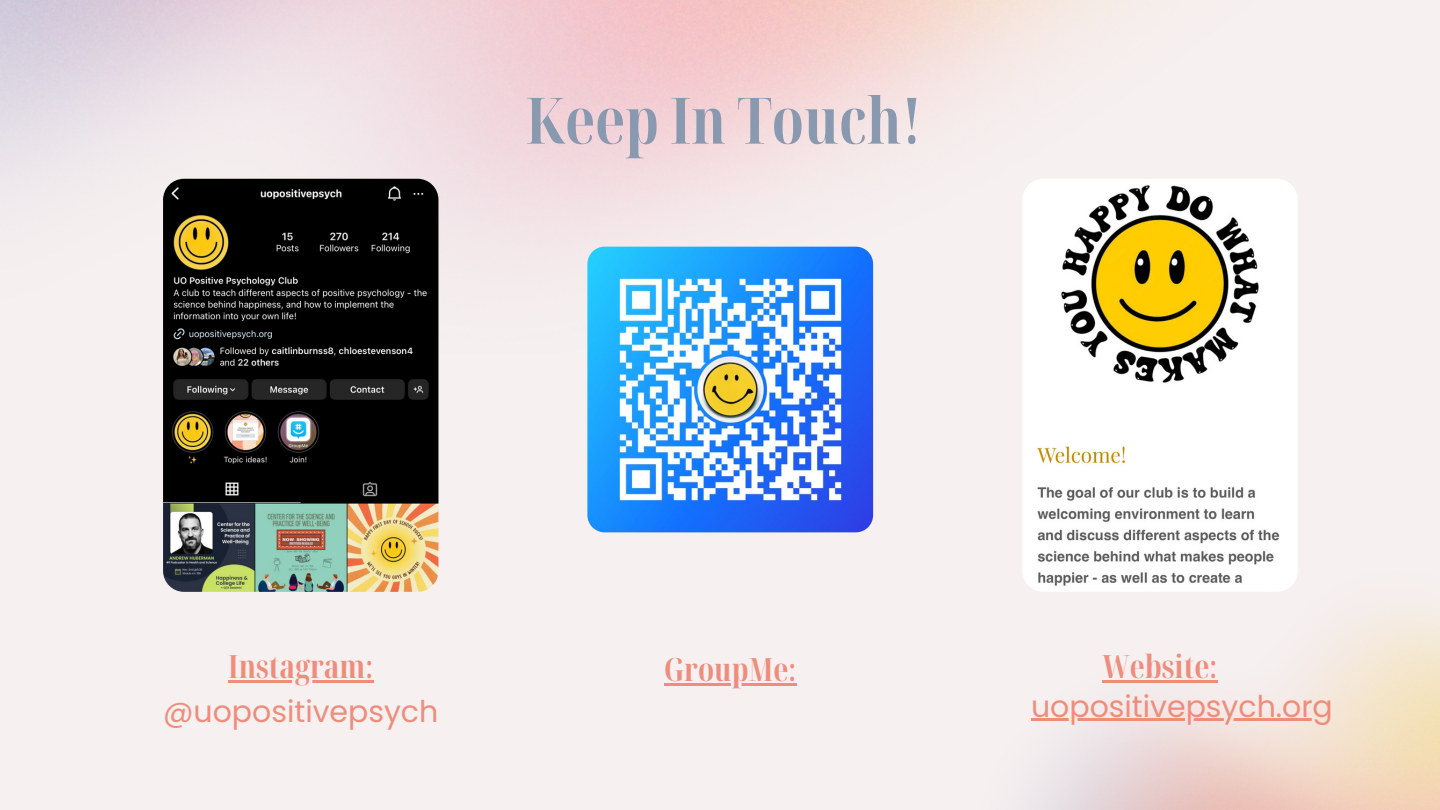
<style>
.page{position:relative;width:1440px;height:810px;background:#f6f0f0}
.page>*{position:absolute;margin:0;border:0;box-sizing:border-box;transform-origin:0 0}
.t1{font:700 extra-condensed 64px "Noto Serif Display";color:#8999af}
.t2{font:700 extra-condensed 32px "Noto Serif Display";color:#ee8d7c}
.t3{font:30px "Poppins";color:#ee8d7c}
</style>
<div class="page">
<img style="left:0;top:0;width:1108px;height:353px">
<img style="left:163px;top:179px;width:275px;height:413px;border-radius:21px">
<img style="left:1022px;top:179px;width:276px;height:413px;border-radius:21px">
<img style="left:587px;top:247px;width:286px;height:285px">
<img style="left:1022px;top:491px;width:418px;height:319px">
<hr style="left:228px;top:680px;width:145px;height:3px;background:#ee8d7c">
<hr style="left:664px;top:683px;width:132px;height:3px;background:#ee8d7c">
<hr style="left:1031px;top:718px;width:302px;height:3px;background:#ee8d7c">
<hr style="left:1102px;top:680px;width:115px;height:3px;background:#ee8d7c">
<p class="t1" style="left:526px;top:75px;width:398px">Keep In Touch!</p>
<p class="t2" style="left:228px;top:643px;width:147px">Instagram:</p>
<p class="t3" style="left:163px;top:690px;width:277px">@uopositivepsych</p>
<h2 class="t2" style="left:664px;top:647px;width:134px">GroupMe:</h2>
<h2 class="t2" style="left:1102px;top:643px;width:117px">Website:</h2>
<p class="t3" style="left:1031px;top:685px;width:303px">uopositivepsych.org</p>
</div>
